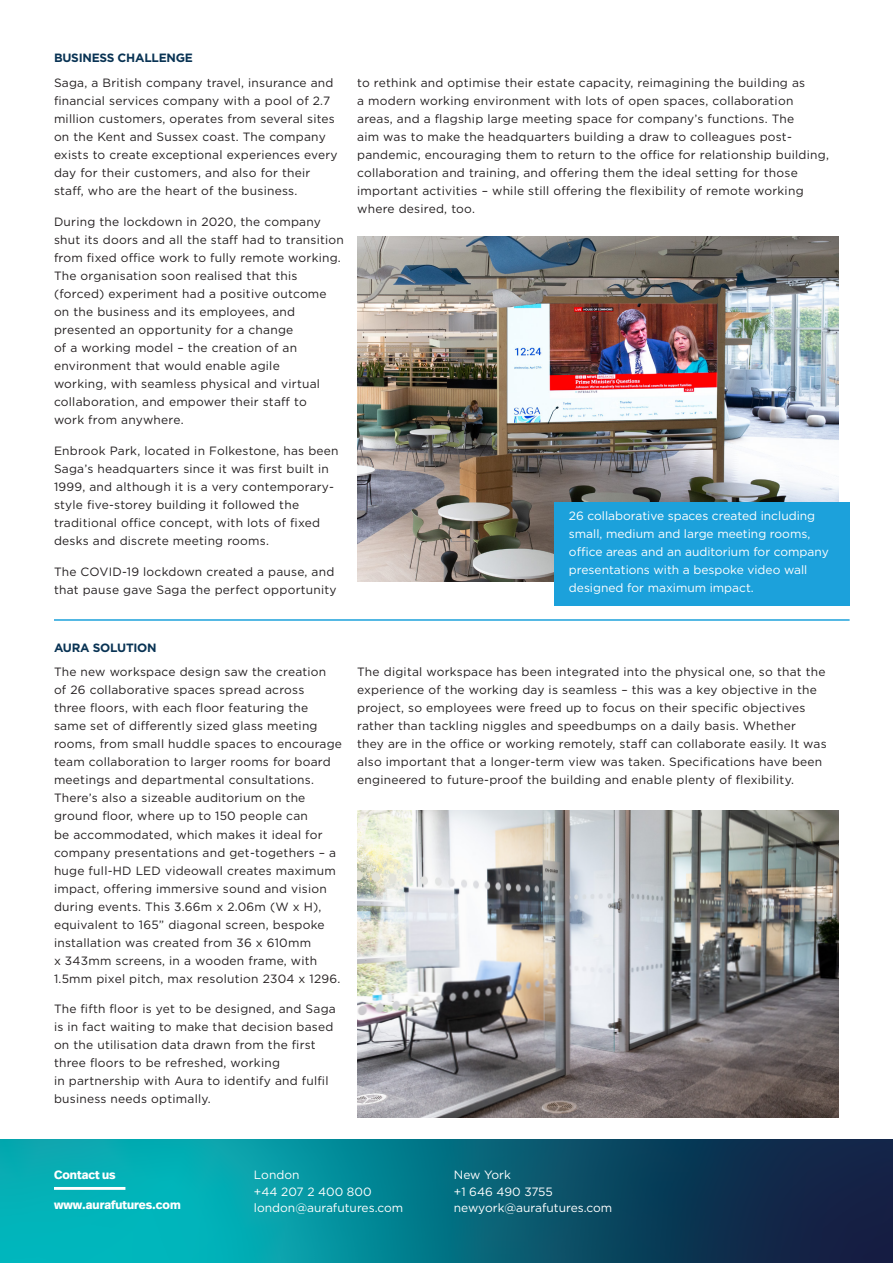
<style>
.page{position:relative;width:893px;height:1263px;background:#fff}
.page>*{position:absolute;margin:0;border:0;box-sizing:border-box;transform-origin:0 0}
.t1{font:12px/18px "Gotham";letter-spacing:.02em;color:#231f20}
.t2{font:12px/18px "Gotham";color:#fff}
.t3{font:700 12px "Gotham";letter-spacing:-.02em;color:#093354}
.t4{font:700 12px "Real Head Pro";color:#fff}
</style>
<div class="page">
<img style="left:357px;top:810px;width:482px;height:307px">
<svg style="left:0;top:1140px;width:893px;height:123px;background:#076f82"></svg>
<hr style="left:54px;top:1187px;width:71px;height:3px;background:#fff">
<hr style="left:54px;top:619px;width:796px;height:2px;background:#1ca1db">
<img style="left:357px;top:236px;width:482px;height:346px">
<div style="left:554px;top:502px;width:296px;height:103px;background:#1ca1db"></div>
<p class="t3" style="left:54px;top:49px;width:141px">BUSINESS CHALLENGE</p>
<p class="t1" style="left:54px;top:74px;width:285px">Saga, a British company travel, insurance and financial services company with a pool of 2.7 million customers, operates from several sites on the Kent and Sussex coast. The company exists to create exceptional experiences every day for their customers, and also for their staff, who are the heart of the business.</p>
<p class="t1" style="left:54px;top:212px;width:291px">During the lockdown in 2020, the company shut its doors and all the staff had to transition from fixed office work to fully remote working.<br>The organisation soon realised that this (forced) experiment had a positive outcome on the business and its employees, and presented an opportunity for a change<br>of a working model – the creation of an environment that would enable agile<br>working, with seamless physical and virtual collaboration, and empower their staff to<br>work from anywhere.</p>
<p class="t1" style="left:54px;top:441px;width:286px">Enbrook Park, located in Folkestone, has been Saga’s headquarters since it was first built in 1999, and although it is a very contemporary&shy;style five-storey building it followed the traditional office concept, with lots of fixed desks and discrete meeting rooms.</p>
<p class="t1" style="left:54px;top:562px;width:284px">The COVID-19 lockdown created a pause, and that pause gave Saga the perfect opportunity</p>
<p class="t1" style="left:357px;top:74px;width:473px">to rethink and optimise their estate capacity, reimagining the building as<br>a modern working environment with lots of open spaces, collaboration areas, and a flagship large meeting space for company’s functions. The<br>aim was to make the headquarters building a draw to colleagues post&shy;pandemic, encouraging them to return to the office for relationship building, collaboration and training, and offering them the ideal setting for those important activities – while still offering the flexibility of remote working where desired, too.</p>
<p class="t2" style="left:569px;top:507px;width:261px">26 collaborative spaces created including small, medium and large meeting rooms, office areas and an auditorium for company presentations with a bespoke video wall designed for maximum impact.</p>
<p class="t3" style="left:54px;top:640px;width:104px">AURA SOLUTION</p>
<p class="t1" style="left:54px;top:663px;width:289px">The new workspace design saw the creation<br>of 26 collaborative spaces spread across<br>three floors, with each floor featuring the same set of differently sized glass meeting rooms, from small huddle spaces to encourage team collaboration to larger rooms for board meetings and departmental consultations.<br>There’s also a sizeable auditorium on the ground floor, where up to 150 people can<br>be accommodated, which makes it ideal for company presentations and get-togethers – a huge full-HD LED videowall creates maximum impact, offering immersive sound and vision during events. This 3.66m x 2.06m (W x H), equivalent to 165” diagonal screen, bespoke installation was created from 36 x 610mm<br>x 343mm screens, in a wooden frame, with 1.5mm pixel pitch, max resolution 2304 x 1296.</p>
<p class="t1" style="left:54px;top:1000px;width:283px">The fifth floor is yet to be designed, and Saga is in fact waiting to make that decision based on the utilisation data drawn from the first three floors to be refreshed, working<br>in partnership with Aura to identify and fulfil business needs optimally.</p>
<p class="t1" style="left:357px;top:663px;width:471px">The digital workspace has been integrated into the physical one, so that the experience of the working day is seamless – this was a key objective in the project, so employees were freed up to focus on their specific objectives rather than tackling niggles and speedbumps on a daily basis. Whether<br>they are in the office or working remotely, staff can collaborate easily. It was also important that a longer-term view was taken. Specifications have been engineered to future-proof the building and enable plenty of flexibility.</p>
<p class="t4" style="left:54px;top:1166px;width:63px">Contact us</p>
<p class="t4" style="left:54px;top:1196px;width:128px">www.aurafutures.com</p>
<p class="t2" style="left:254px;top:1166px;width:119px;line-height:16.5px">London<br>+44 207 2 400 800</p>
<p class="t2" style="left:254px;top:1198px;width:151px">london@aurafutures.com</p>
<p class="t2" style="left:454px;top:1165px;width:58px">New York</p>
<p class="t2" style="left:454px;top:1183px;width:160px;line-height:16.5px">+1 646 490 3755 newyork@aurafutures.com</p>
</div>
